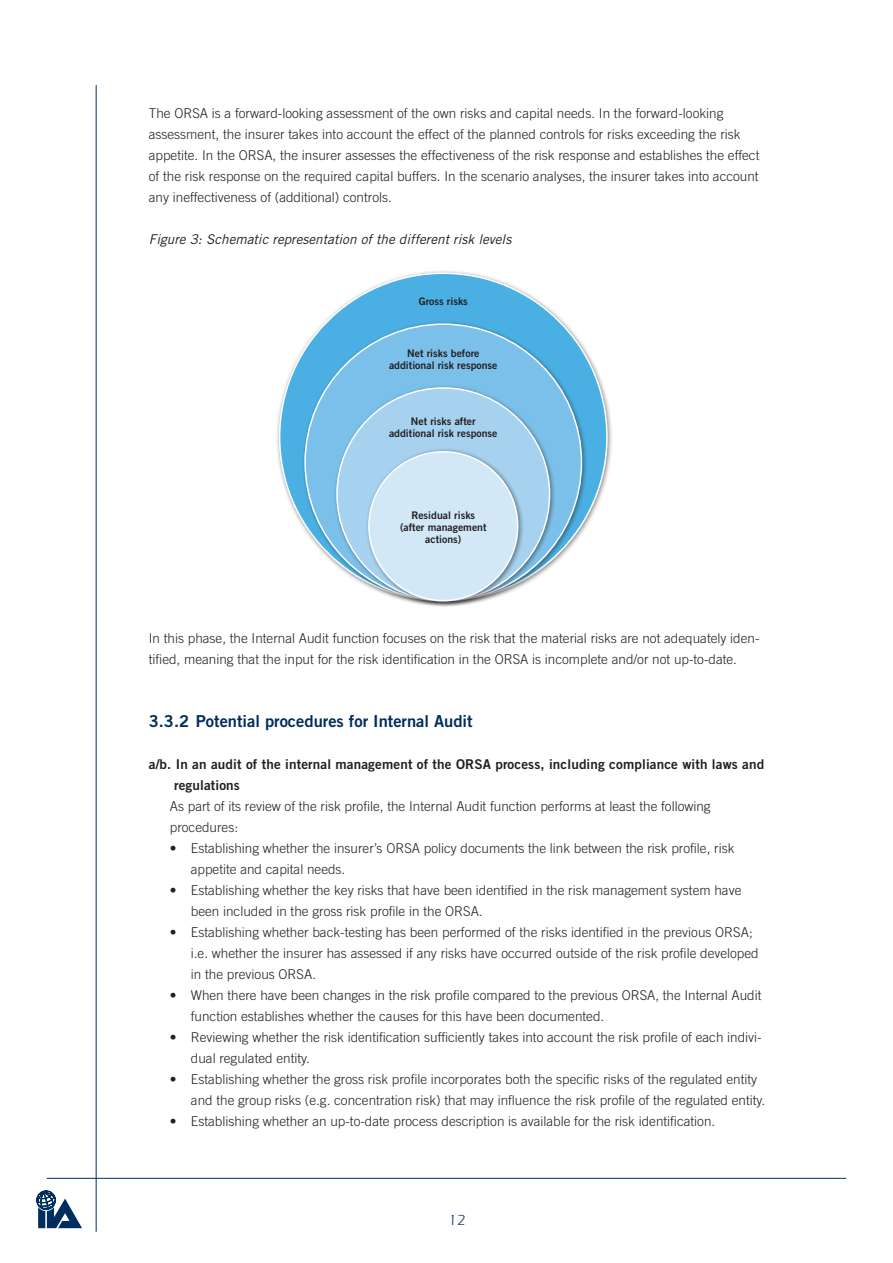
<style>
.page{position:relative;width:893px;height:1263px;background:#fff}
.page>*{position:absolute;margin:0;border:0;box-sizing:border-box;transform-origin:0 0}
.t1{font:16.5px "Trade Gothic Bold Two";color:#002e5e}
.t2{font:15px "Itc Eras";color:#002e5e}
.t3{font:300 13.5px/21px "Trade Gothic";color:#231f20}
.t4{font:13.5px/21px "Trade Gothic Bold Two";letter-spacing:.01em;color:#231f20}
.t5{font:italic 13.5px "Trade Gothic";color:#231f20}
.t6{font:10.5px/12px "Trade Gothic Bold Two";color:#231f20;text-align:center}
</style>
<div class="page">
<hr style="left:96px;top:85px;width:1px;height:1147px;background:#002e5e">
<hr style="left:47px;top:1178px;width:799px;height:1px;background:#002e5e">
<svg style="left:36px;top:1190px;width:46px;height:38px"></svg>
<div style="left:275px;top:269px;width:338px;height:338px;background:#231f20;opacity:.5"></div>
<div style="left:280px;top:273px;width:327px;height:328px;background:#4ab0e4;border-radius:50%"></div>
<div style="left:301px;top:320px;width:287px;height:287px;background:#231f20;opacity:.5"></div>
<div style="left:305px;top:324px;width:276px;height:277px;background:#7bc0ea;border-radius:50%"></div>
<div style="left:333px;top:384px;width:223px;height:223px;background:#231f20;opacity:.5"></div>
<div style="left:337px;top:388px;width:213px;height:213px;background:#a6d2ef;border-radius:50%"></div>
<div style="left:365px;top:448px;width:159px;height:159px;background:#231f20;opacity:.5"></div>
<div style="left:369px;top:452px;width:149px;height:149px;background:#d2e8f7;border-radius:50%"></div>
<p class="t3" style="left:149px;top:103px;width:612px">The ORSA is a forward-looking assessment of the own risks and capital needs. In the forward-looking assessment, the insurer takes into account the effect of the planned controls for risks exceeding the risk appetite. In the ORSA, the insurer assesses the effectiveness of the risk response and establishes the effect of the risk response on the required capital buffers. In the scenario analyses, the insurer takes into account any ineffectiveness of (additional) controls.</p>
<p class="t5" style="left:149px;top:231px;width:364px">Figure 3: Schematic representation of the different risk levels</p>
<p class="t6" style="left:419px;top:295px;width:51px">Gross risks</p>
<p class="t6" style="left:389px;top:347px;width:110px">Net risks before additional risk response</p>
<p class="t6" style="left:389px;top:415px;width:110px">Net risks after additional risk response</p>
<p class="t6" style="left:400px;top:509px;width:88px">Residual risks (after management actions)</p>
<p class="t3" style="left:149px;top:628px;width:612px">In this phase, the Internal Audit function focuses on the risk that the material risks are not adequately iden&shy;tified, meaning that the input for the risk identification in the ORSA is incomplete and/or not up-to-date.</p>
<p class="t1" style="left:149px;top:711px;width:325px">3.3.2 Potential procedures for Internal Audit</p>
<p class="t4" style="left:174px;top:753px;width:592px;text-indent:-25px">a/b. In an audit of the internal management of the ORSA process, including compliance with laws and regulations</p>
<p class="t3" style="left:170px;top:796px;width:542px">As part of its review of the risk profile, the Internal Audit function performs at least the following procedures:</p>
<p class="t3" style="left:191px;top:838px;width:545px;text-indent:-21px">• Establishing whether the insurer’s ORSA policy documents the link between the risk profile, risk appetite and capital needs.</p>
<p class="t3" style="left:191px;top:880px;width:552px;text-indent:-21px">• Establishing whether the key risks that have been identified in the risk management system have been included in the gross risk profile in the ORSA.</p>
<p class="t3" style="left:191px;top:922px;width:569px;text-indent:-21px">• Establishing whether back-testing has been performed of the risks identified in the previous ORSA; i.e. whether the insurer has assessed if any risks have occurred outside of the risk profile developed in the previous ORSA.</p>
<p class="t3" style="left:191px;top:985px;width:572px;text-indent:-21px">• When there have been changes in the risk profile compared to the previous ORSA, the Internal Audit function establishes whether the causes for this have been documented.</p>
<p class="t3" style="left:191px;top:1027px;width:572px;text-indent:-21px">• Reviewing whether the risk identification sufficiently takes into account the risk profile of each indivi&shy;dual regulated entity.</p>
<p class="t3" style="left:191px;top:1069px;width:576px;text-indent:-21px">• Establishing whether the gross risk profile incorporates both the specific risks of the regulated entity and the group risks (e.g. concentration risk) that may influence the risk profile of the regulated entity.</p>
<p class="t3" style="left:170px;top:1111px;width:547px">• Establishing whether an up-to-date process description is available for the risk identification.</p>
<p class="t2" style="left:449px;top:1212px;width:18px">12</p>
</div>
